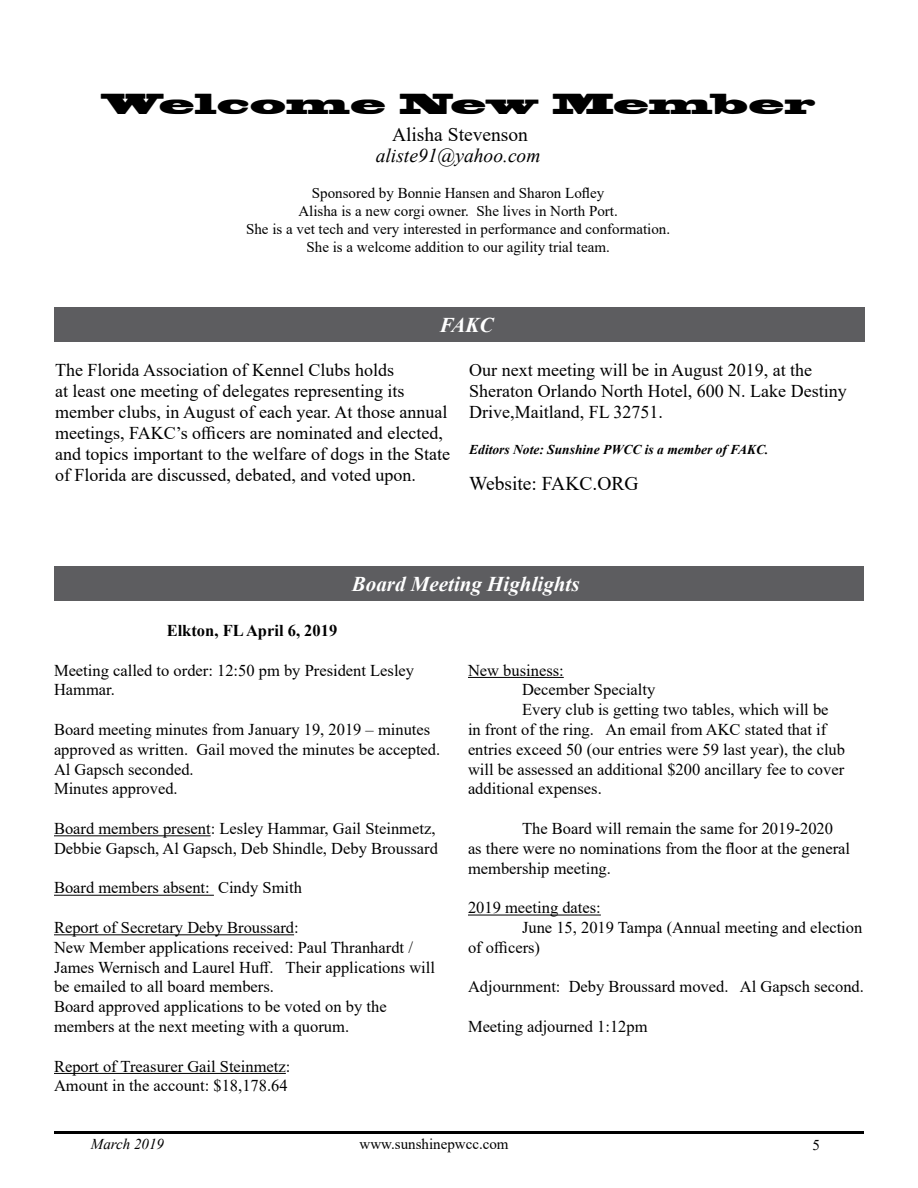
<style>
.page{position:relative;width:918px;height:1188px;background:#fff}
.page>*{position:absolute;margin:0;border:0;box-sizing:border-box;transform-origin:0 0}
.t1{font:27px "Blackoak Std";color:#000}
.t2{font:italic 700 21px "Times New Roman";color:#fff}
.t3{font:19.5px "Times New Roman";color:#000}
.t4{font:italic 19.5px "Times New Roman";color:#000}
.t5{font:18px/21px "Times New Roman";color:#000}
.t6{font:16.5px/19.8px "Times New Roman";color:#000}
.t7{font:700 16.5px "Times New Roman";color:#000}
.t8{font:15px/18px "Times New Roman";color:#000;text-align:center}
.t9{font:italic 15px "Times New Roman";color:#000}
.t10{font:italic 700 13.5px "Times New Roman";color:#000}
</style>
<div class="page">
<hr style="left:54px;top:1131px;width:810px;height:3px;background:#000">
<hr style="left:54px;top:835px;width:157px;height:1px;background:#000">
<hr style="left:54px;top:895px;width:160px;height:1px;background:#000">
<hr style="left:54px;top:934px;width:240px;height:1px;background:#000">
<hr style="left:54px;top:1073px;width:232px;height:1px;background:#000">
<hr style="left:468px;top:677px;width:96px;height:1px;background:#000">
<hr style="left:468px;top:915px;width:133px;height:1px;background:#000">
<div style="left:54px;top:567px;width:810px;height:34px;background:#5d5d60"></div>
<div style="left:55px;top:308px;width:810px;height:34px;background:#5d5d60"></div>
<h1 class="t1" style="left:101px;top:86px;width:716px">Welcome New Member</h1>
<p class="t3" style="left:392px;top:121px;width:137px">Alisha Stevenson</p>
<p class="t4" style="left:376px;top:142px;width:166px">aliste91@yahoo.com</p>
<p class="t8" style="left:246px;top:183px;width:426px">Sponsored by Bonnie Hansen and Sharon Lofley<br>Alisha is a new corgi owner. She lives in North Port.<br>She is a vet tech and very interested in performance and conformation.<br>She is a welcome addition to our agility trial team.</p>
<p class="t2" style="left:439px;top:310px;width:56px">FAKC</p>
<p class="t5" style="left:55px;top:359px;width:396px">The Florida Association of Kennel Clubs holds<br>at least one meeting of delegates representing its member clubs, in August of each year. At those annual meetings, FAKC’s officers are nominated and elected, and topics important to the welfare of dogs in the State of Florida are discussed, debated, and voted upon.</p>
<p class="t5" style="left:469px;top:359px;width:379px">Our next meeting will be in August 2019, at the<br>Sheraton Orlando North Hotel, 600 N. Lake Destiny<br>Drive,Maitland, FL 32751.</p>
<p class="t10" style="left:469px;top:440px;width:301px">Editors Note: Sunshine PWCC is a member of FAKC.</p>
<p class="t3" style="left:469px;top:470px;width:171px">Website: FAKC.ORG</p>
<p class="t2" style="left:352px;top:569px;width:229px">Board Meeting Highlights</p>
<p class="t7" style="left:167px;top:619px;width:172px">Elkton, FL April 6, 2019</p>
<p class="t6" style="left:54px;top:660px;width:362px">Meeting called to order: 12:50 pm by President Lesley<br>Hammar.</p>
<p class="t6" style="left:54px;top:719px;width:388px">Board meeting minutes from January 19, 2019 – minutes approved as written. Gail moved the minutes be accepted.<br>Al Gapsch seconded.<br>Minutes approved.</p>
<p class="t6" style="left:54px;top:818px;width:386px">Board members present: Lesley Hammar, Gail Steinmetz,<br>Debbie Gapsch, Al Gapsch, Deb Shindle, Deby Broussard</p>
<p class="t6" style="left:54px;top:877px;width:249px">Board members absent: Cindy Smith</p>
<p class="t6" style="left:54px;top:917px;width:383px">Report of Secretary Deby Broussard:<br>New Member applications received: Paul Thranhardt / James Wernisch and Laurel Huff. Their applications will be emailed to all board members.<br>Board approved applications to be voted on by the members at the next meeting with a quorum.</p>
<p class="t6" style="left:54px;top:1056px;width:238px">Report of Treasurer Gail Steinmetz:<br>Amount in the account: $18,178.64</p>
<p class="t6" style="left:468px;top:660px;width:97px">New business:</p>
<p class="t6" style="left:522px;top:679px;width:135px">December Specialty</p>
<p class="t6" style="left:522px;top:699px;width:308px">Every club is getting two tables, which will be</p>
<p class="t6" style="left:468px;top:719px;width:360px">in front of the ring. An email from AKC stated that if</p>
<p class="t6" style="left:468px;top:739px;width:379px">entries exceed 50 (our entries were 59 last year), the club</p>
<p class="t6" style="left:468px;top:759px;width:378px">will be assessed an additional $200 ancillary fee to cover</p>
<p class="t6" style="left:468px;top:778px;width:135px">additional expenses.</p>
<p class="t6" style="left:468px;top:818px;width:384px;text-indent:54px">The Board will remain the same for 2019-2020 as there were no nominations from the floor at the general membership meeting.</p>
<p class="t6" style="left:468px;top:897px;width:134px">2019 meeting dates:</p>
<p class="t6" style="left:522px;top:917px;width:342px">June 15, 2019 Tampa (Annual meeting and election</p>
<p class="t6" style="left:468px;top:937px;width:74px">of officers)</p>
<p class="t6" style="left:468px;top:976px;width:397px">Adjournment: Deby Broussard moved. Al Gapsch second.</p>
<p class="t6" style="left:468px;top:1016px;width:181px">Meeting adjourned 1:12pm</p>
<p class="t9" style="left:91px;top:1134px;width:75px">March 2019</p>
<p class="t8" style="left:360px;top:1134px;width:151px">www.sunshinepwcc.com</p>
<p class="t8" style="left:813px;top:1136px;width:9px">5</p>
</div>
